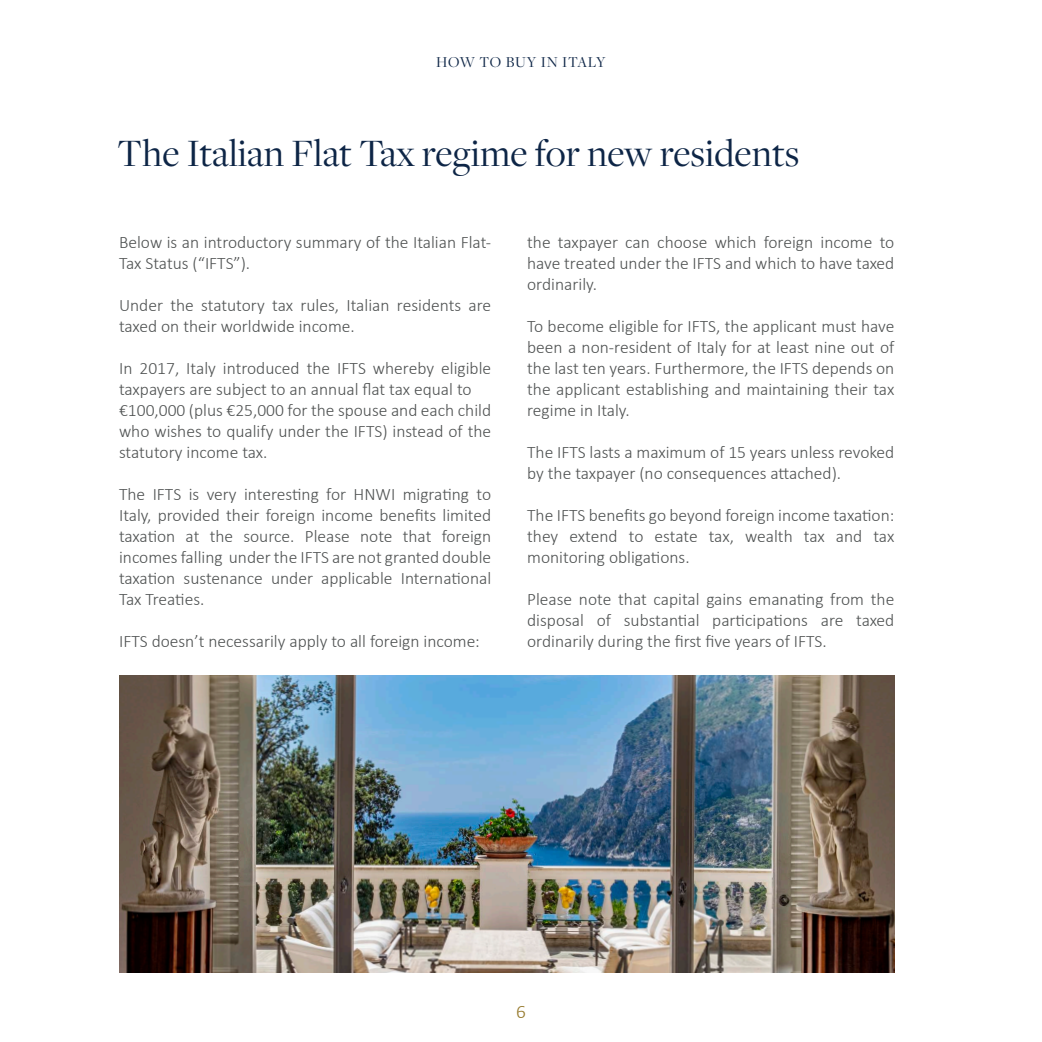
<style>
.page{position:relative;width:1042px;height:1042px;background:#fff}
.page>*{position:absolute;margin:0;border:0;box-sizing:border-box;transform-origin:0 0}
.t1{font:40.25px "Freight Disp Pro";color:#0d2546}
.t2{font:300 19.25px "Calibri";color:#967a2d}
.t3{font:300 17.5px/21px "Calibri";color:#4f5252;text-align:justify}
.t4{font:15.75px "Freight Disp Pro";letter-spacing:.045em;color:#0d2546}
</style>
<div class="page">
<img style="left:119px;top:676px;width:775px;height:296px">
<p class="t4" style="left:436px;top:51px;width:171px">HOW TO BUY IN ITALY</p>
<p class="t1" style="left:117px;top:127px;width:683px">The Italian Flat Tax regime for new residents</p>
<p class="t3" style="left:119px;top:232px;width:374px">Below is an introductory summary of the Italian Flat-<br>Tax Status (“IFTS”).</p>
<p class="t3" style="left:119px;top:295px;width:374px">Under the statutory tax rules, Italian residents are taxed on their worldwide income.</p>
<p class="t3" style="left:119px;top:358px;width:374px">In 2017, Italy introduced the IFTS whereby eligible taxpayers are subject to an annual flat tax equal to</p>
<p class="t3" style="left:119px;top:400px;width:374px">€100,000 (plus €25,000 for the spouse and each child who wishes to qualify under the IFTS) instead of the statutory income tax.</p>
<p class="t3" style="left:119px;top:484px;width:374px">The IFTS is very interesting for HNWI migrating to Italy, provided their foreign income benefits limited taxation at the source. Please note that foreign incomes falling under the IFTS are not granted double taxation sustenance under applicable International Tax Treaties.</p>
<p class="t3" style="left:119px;top:631px;width:362px">IFTS doesn’t necessarily apply to all foreign income:</p>
<p class="t3" style="left:527px;top:232px;width:369px">the taxpayer can choose which foreign income to have treated under the IFTS and which to have taxed ordinarily.</p>
<p class="t3" style="left:527px;top:316px;width:369px">To become eligible for IFTS, the applicant must have been a non-resident of Italy for at least nine out of the last ten years. Furthermore, the IFTS depends on the applicant establishing and maintaining their tax regime in Italy.</p>
<p class="t3" style="left:527px;top:442px;width:369px">The IFTS lasts a maximum of 15 years unless revoked by the taxpayer (no consequences attached).</p>
<p class="t3" style="left:527px;top:505px;width:369px">The IFTS benefits go beyond foreign income taxation: they extend to estate tax, wealth tax and tax monitoring obligations.</p>
<p class="t3" style="left:527px;top:589px;width:369px">Please note that capital gains emanating from the disposal of substantial participations are taxed ordinarily during the first five years of IFTS.</p>
<p class="t2" style="left:516px;top:999px;width:11px">6</p>
</div>
